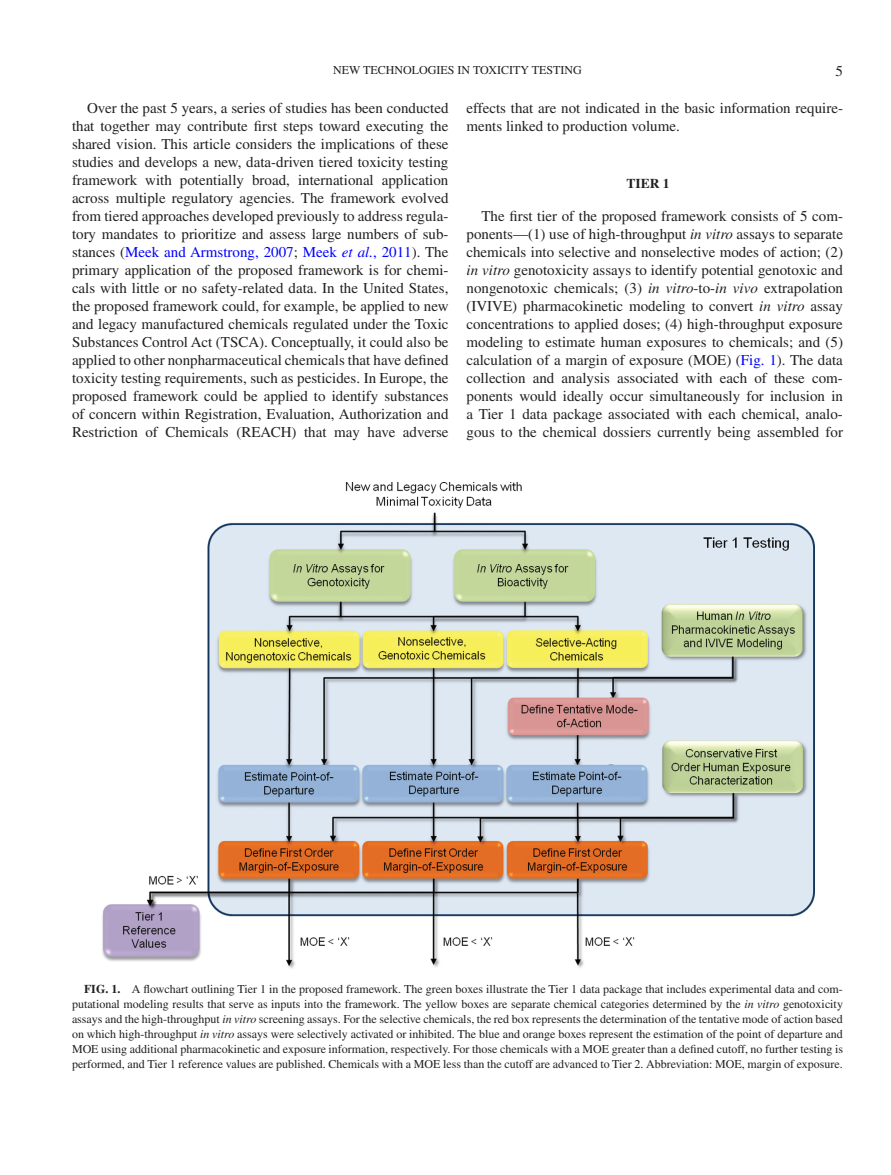
<style>
.page{position:relative;width:891px;height:1175px;background:#fff}
.page>*{position:absolute;margin:0;border:0;box-sizing:border-box;transform-origin:0 0}
.t1{font:15px/18px "Times LT Std";color:#231f20;text-align:justify}
.t2{font:700 13.5px "Times LT Std";color:#231f20}
.t3{font:12px/15px "Times LT Std";color:#231f20;text-align:justify}
.s1{color:#00f}
.s2{font-style:italic;color:#00f}
.s3{font-style:italic}
.s4{font-weight:700}
</style>
<div class="page">
<img style="left:102px;top:482px;width:713px;height:487px">
<p class="t1" style="left:836px;top:62px;width:9px">5</p>
<p class="t3" style="left:333px;top:62px;width:250px">NEW TECHNOLOGIES IN TOXICITY TESTING</p>
<p class="t1" style="left:72px;top:99px;width:378px;text-indent:15px">Over the past 5 years, a series of studies has been conducted that together may contribute first steps toward executing the shared vision. This article considers the implications of these studies and develops a new, data-driven tiered toxicity testing framework with potentially broad, international application across multiple regulatory agencies. The framework evolved from tiered approaches developed previously to address regula&shy;tory mandates to prioritize and assess large numbers of sub&shy;stances (<span class="s1">Meek and Armstrong, 2007</span>; <span class="s1">Meek</span> <span class="s2">et al.</span><span class="s1">, 2011</span>). The primary application of the proposed framework is for chemi&shy;cals with little or no safety-related data. In the United States, the proposed framework could, for example, be applied to new and legacy manufactured chemicals regulated under the Toxic Substances Control Act (TSCA). Conceptually, it could also be applied to other nonpharmaceutical chemicals that have defined toxicity testing requirements, such as pesticides. In Europe, the proposed framework could be applied to identify substances of concern within Registration, Evaluation, Authorization and Restriction of Chemicals (REACH) that may have adverse</p>
<p class="t1" style="left:466px;top:99px;width:378px">effects that are not indicated in the basic information require&shy;ments linked to production volume.</p>
<p class="t2" style="left:626px;top:175px;width:45px">Tier 1</p>
<p class="t1" style="left:466px;top:207px;width:378px;text-indent:15px">The first tier of the proposed framework consists of 5 com&shy;ponents—(1) use of high-throughput <span class="s3">in vitro</span> assays to separate chemicals into selective and nonselective modes of action; (2) <span class="s3">in vitro</span> genotoxicity assays to identify potential genotoxic and nongenotoxic chemicals; (3) <span class="s3">in vitro</span>-to-<span class="s3">in vivo</span> extrapolation (IVIVE) pharmacokinetic modeling to convert <span class="s3">in vitro</span> assay concentrations to applied doses; (4) high-throughput exposure modeling to estimate human exposures to chemicals; and (5) calculation of a margin of exposure (MOE) (<span class="s1">Fig. 1</span>). The data collection and analysis associated with each of these com&shy;ponents would ideally occur simultaneously for inclusion in a Tier 1 data package associated with each chemical, analo&shy;gous to the chemical dossiers currently being assembled for</p>
<p class="t3" style="left:72px;top:981px;width:773px;text-indent:12px"><span class="s4">Fig. 1.</span> A flowchart outlining Tier 1 in the proposed framework. The green boxes illustrate the Tier 1 data package that includes experimental data and com&shy;putational modeling results that serve as inputs into the framework. The yellow boxes are separate chemical categories determined by the <span class="s3">in vitro</span> genotoxicity assays and the high-throughput <span class="s3">in vitro</span> screening assays. For the selective chemicals, the red box represents the determination of the tentative mode of action based on which high-throughput <span class="s3">in vitro</span> assays were selectively activated or inhibited. The blue and orange boxes represent the estimation of the point of departure and MOE using additional pharmacokinetic and exposure information, respectively. For those chemicals with a MOE greater than a defined cutoff, no further testing is performed, and Tier 1 reference values are published. Chemicals with a MOE less than the cutoff are advanced to Tier 2. Abbreviation: MOE, margin of exposure.</p>
</div>
